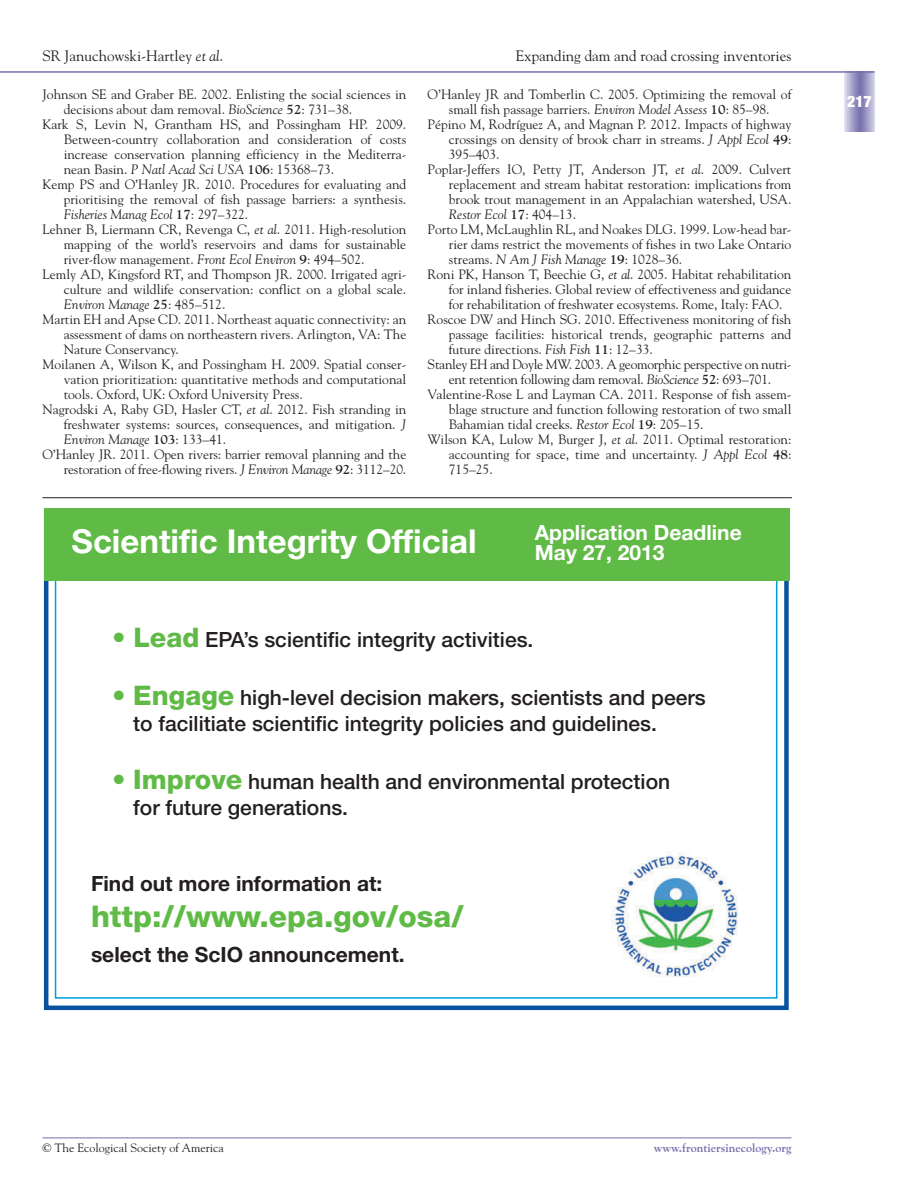
<style>
.page{position:relative;width:919px;height:1190px;background:#fff}
.page>*{position:absolute;margin:0;border:0;box-sizing:border-box;transform-origin:0 0}
.t1{font:700 33px "Helvetica Neue";color:#fff}
.t2{font:800 30px "Helvetica Neue";color:#60bb46}
.t3{font:500 21px/25.5px "Helvetica Neue";color:#231f20}
.t4{font:700 21px "Helvetica Neue";color:#231f20}
.t5{font:700 21px/19.5px "Helvetica Neue";color:#fff}
.t6{font:900 condensed 15.75px "Helvetica Neue";color:#fff}
.t7{font:15px "Goudy";color:#231f20}
.t8{font:13.5px "Goudy";color:#231f20}
.t9{font:13.5px "Goudy";letter-spacing:-.02em;color:#231f20}
.t10{font:italic 13.5px "Goudy";color:#231f20}
.t11{font:12px "Goudy";color:#231f20}
.t12{font:700 12px "Goudy";color:#7570ac}
.s1{font-style:italic}
.s2{font-weight:700}
.s3{font-weight:700;font-style:normal}
.s4{font-style:normal}
.s5{font-weight:700;font-size:27px;color:#60bb46}
.s6{font-weight:800;font-size:27px;color:#60bb46}
</style>
<div class="page">
<svg style="left:844px;top:73px;width:30px;height:58px;background:#a5a1ca"></svg>
<hr style="left:0;top:71px;width:874px;height:2px;background:#7570ac">
<hr style="left:42px;top:1137px;width:749px;height:1px;background:#7570ac">
<div style="left:44px;top:508px;width:744px;height:502px;border:4px solid #0753a0"></div>
<img style="left:611px;top:852px;width:127px;height:125px">
<div style="left:44px;top:508px;width:745px;height:73px;background:#60bb46"></div>
<hr style="left:42px;top:497px;width:749px;height:1px;background:#231f20">
<p class="t7" style="left:42px;top:50px;width:182px">SR Januchowski-Hartley <span class="s1">et al</span>.</p>
<p class="t7" style="left:515px;top:50px;width:277px">Expanding dam and road crossing inventories</p>
<p class="t8" style="left:42px;top:89px;width:365px">Johnson SE and Graber BE. 2002. Enlisting the social sciences in</p>
<p class="t8" style="left:64px;top:104px;width:290px">decisions about dam removal. <span class="s1">BioScience</span> <span class="s2">52</span>: 731–38.</p>
<p class="t8" style="left:42px;top:119px;width:365px">Kark S, Levin N, Grantham HS, and Possingham HP. 2009.</p>
<p class="t8" style="left:64px;top:134px;width:344px">Between-country collaboration and consideration of costs</p>
<p class="t8" style="left:64px;top:149px;width:344px">increase conservation planning efficiency in the Mediterra-</p>
<p class="t8" style="left:64px;top:164px;width:272px">nean Basin. <span class="s1">P Natl Acad Sci USA</span> <span class="s2">106</span>: 15368–73.</p>
<p class="t8" style="left:42px;top:179px;width:365px">Kemp PS and O’Hanley JR. 2010. Procedures for evaluating and</p>
<p class="t8" style="left:64px;top:194px;width:344px">prioritising the removal of fish passage barriers: a synthesis.</p>
<p class="t10" style="left:64px;top:209px;width:186px">Fisheries Manag Ecol <span class="s3">17</span><span class="s4">: 297–322.</span></p>
<p class="t8" style="left:42px;top:224px;width:365px">Lehner B, Liermann CR, Revenga C, <span class="s1">et al</span>. 2011. High-resolution</p>
<p class="t8" style="left:64px;top:239px;width:344px">mapping of the world’s reservoirs and dams for sustainable</p>
<p class="t8" style="left:64px;top:254px;width:302px">river-flow management. <span class="s1">Front Ecol Environ</span> <span class="s2">9</span>: 494–502.</p>
<p class="t8" style="left:42px;top:269px;width:365px">Lemly AD, Kingsford RT, and Thompson JR. 2000. Irrigated agri-</p>
<p class="t8" style="left:64px;top:284px;width:344px">culture and wildlife conservation: conflict on a global scale.</p>
<p class="t10" style="left:64px;top:299px;width:163px">Environ Manage <span class="s3">25</span><span class="s4">: 485–512.</span></p>
<p class="t8" style="left:42px;top:314px;width:365px">Martin EH and Apse CD. 2011. Northeast aquatic connectivity: an</p>
<p class="t8" style="left:64px;top:329px;width:344px">assessment of dams on northeastern rivers. Arlington, VA: The</p>
<p class="t8" style="left:64px;top:344px;width:117px">Nature Conservancy.</p>
<p class="t8" style="left:42px;top:359px;width:365px">Moilanen A, Wilson K, and Possingham H. 2009. Spatial conser-</p>
<p class="t8" style="left:64px;top:374px;width:344px">vation prioritization: quantitative methods and computational</p>
<p class="t8" style="left:64px;top:389px;width:240px">tools. Oxford, UK: Oxford University Press.</p>
<p class="t8" style="left:42px;top:404px;width:365px">Nagrodski A, Raby GD, Hasler CT, <span class="s1">et al</span>. 2012. Fish stranding in</p>
<p class="t8" style="left:64px;top:419px;width:344px">freshwater systems: sources, consequences, and mitigation. <span class="s1">J</span></p>
<p class="t10" style="left:64px;top:434px;width:164px">Environ Manage <span class="s3">103</span><span class="s4">: 133–41.</span></p>
<p class="t8" style="left:42px;top:449px;width:365px">O’Hanley JR. 2011. Open rivers: barrier removal planning and the</p>
<p class="t8" style="left:64px;top:464px;width:344px">restoration of free-flowing rivers. <span class="s1">J Environ Manage</span> <span class="s2">92</span>: 3112–20.</p>
<p class="t8" style="left:427px;top:89px;width:365px">O’Hanley JR and Tomberlin C. 2005. Optimizing the removal of</p>
<p class="t8" style="left:448px;top:104px;width:322px">small fish passage barriers. <span class="s1">Environ Model Assess</span> <span class="s2">10</span>: 85–98.</p>
<p class="t8" style="left:427px;top:119px;width:365px">Pépino M, Rodríguez A, and Magnan P. 2012. Impacts of highway</p>
<p class="t8" style="left:448px;top:134px;width:344px">crossings on density of brook charr in streams. <span class="s1">J Appl Ecol</span> <span class="s2">49</span>:</p>
<p class="t8" style="left:448px;top:149px;width:52px">395–403.</p>
<p class="t8" style="left:427px;top:164px;width:365px">Poplar-Jeffers IO, Petty JT, Anderson JT, <span class="s1">et al</span>. 2009. Culvert</p>
<p class="t8" style="left:448px;top:179px;width:344px">replacement and stream habitat restoration: implications from</p>
<p class="t8" style="left:448px;top:194px;width:344px">brook trout management in an Appalachian watershed, USA.</p>
<p class="t10" style="left:448px;top:209px;width:129px">Restor Ecol <span class="s3">17</span><span class="s4">: 404–13.</span></p>
<p class="t8" style="left:427px;top:224px;width:365px">Porto LM, McLaughlin RL, and Noakes DLG. 1999. Low-head bar-</p>
<p class="t8" style="left:448px;top:239px;width:344px">rier dams restrict the movements of fishes in two Lake Ontario</p>
<p class="t8" style="left:448px;top:254px;width:235px">streams. <span class="s1">N Am J Fish Manage</span> <span class="s2">19</span>: 1028–36.</p>
<p class="t8" style="left:427px;top:269px;width:365px">Roni PK, Hanson T, Beechie G, <span class="s1">et al</span>. 2005. Habitat rehabilitation</p>
<p class="t8" style="left:448px;top:284px;width:344px">for inland fisheries. Global review of effectiveness and guidance</p>
<p class="t8" style="left:448px;top:299px;width:335px">for rehabilitation of freshwater ecosystems. Rome, Italy: FAO.</p>
<p class="t8" style="left:427px;top:314px;width:365px">Roscoe DW and Hinch SG. 2010. Effectiveness monitoring of fish</p>
<p class="t8" style="left:448px;top:329px;width:344px">passage facilities: historical trends, geographic patterns and</p>
<p class="t8" style="left:448px;top:344px;width:205px">future directions. <span class="s1">Fish Fish</span> <span class="s2">11</span>: 12–33.</p>
<p class="t9" style="left:427px;top:359px;width:365px">Stanley EH and Doyle MW. 2003. A geomorphic perspective on nutri-</p>
<p class="t9" style="left:448px;top:374px;width:324px">ent retention following dam removal. <span class="s1">BioScience</span> <span class="s2">52</span>: 693–701.</p>
<p class="t8" style="left:427px;top:389px;width:365px">Valentine-Rose L and Layman CA. 2011. Response of fish assem-</p>
<p class="t8" style="left:448px;top:404px;width:344px">blage structure and function following restoration of two small</p>
<p class="t8" style="left:448px;top:419px;width:256px">Bahamian tidal creeks. <span class="s1">Restor Ecol</span> <span class="s2">19</span>: 205–15.</p>
<p class="t8" style="left:427px;top:434px;width:365px">Wilson KA, Lulow M, Burger J, <span class="s1">et al</span>. 2011. Optimal restoration:</p>
<p class="t8" style="left:448px;top:449px;width:344px">accounting for space, time and uncertainty. <span class="s1">J Appl Ecol</span> <span class="s2">48</span>:</p>
<p class="t8" style="left:448px;top:464px;width:45px">715–25.</p>
<h1 class="t1" style="left:72px;top:530px;width:406px">Scientific Integrity Official</h1>
<h3 class="t5" style="left:534px;top:525px;width:208px">Application Deadline<br>May 27, 2013</h3>
<h3 class="t3" style="left:112px;top:628px;width:422px"><span class="s5">•</span> <span class="s6">Lead</span> EPA’s scientific integrity activities.</h3>
<h3 class="t3" style="left:133px;top:687px;width:574px;text-indent:-21px"><span class="s5">•</span> <span class="s6">Engage</span> high-level decision makers, scientists and peers to facilitiate scientific integrity policies and guidelines.</h3>
<h3 class="t3" style="left:133px;top:771px;width:538px;text-indent:-21px"><span class="s5">•</span> <span class="s6">Improve</span> human health and environmental protection for future generations.</h3>
<h3 class="t4" style="left:91px;top:876px;width:293px">Find out more information at:</h3>
<h2 class="t2" style="left:91px;top:906px;width:374px">http://www.epa.gov/osa/</h2>
<h3 class="t4" style="left:91px;top:947px;width:315px">select the ScIO announcement.</h3>
<p class="t6" style="left:847px;top:96px;width:26px">217</p>
<p class="t11" style="left:42px;top:1143px;width:183px">© The Ecological Society of America</p>
<p class="t12" style="left:653px;top:1143px;width:139px">www.frontiersinecology.org</p>
</div>
